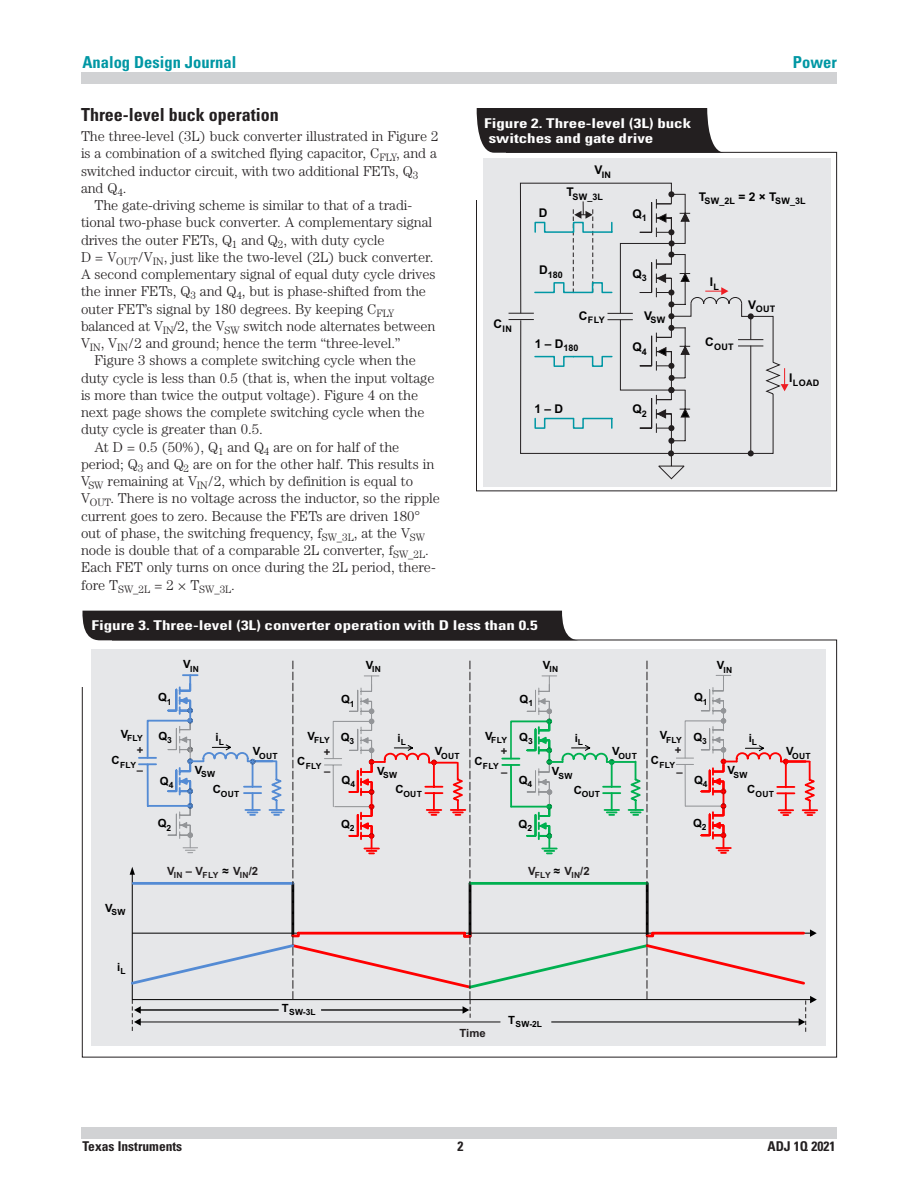
<style>
.page{position:relative;width:918px;height:1188px;background:#fff}
.page>*{position:absolute;margin:0;border:0;box-sizing:border-box;transform-origin:0 0}
.t1{font:700 condensed 18px "Univers";color:#231f20}
.t2{font:700 condensed 16.5px "Univers";color:#0097a4}
.t3{font:300 14.25px "Century";letter-spacing:-.005em;color:#231f20}
.t4{font:700 condensed 13.5px/15px "Univers";color:#fff;scale:1.26 1}
.t5{font:700 condensed 13.5px "Univers";color:#231f20}
.t6{font:700 12px "Arial";color:#000}
.t7{font:700 11.25px "Arial";color:#000}
.t8{font:700 11.25px/20.4px "Arial";color:#231f20}
.t9{font:700 9px "Arial";letter-spacing:.035em;color:#000}
.t10{font:700 8.4px/18.5px "Arial";letter-spacing:.035em;color:#000}
.t11{font:700 8.4px "Arial";letter-spacing:.035em;color:#231f20}
.s1{color:#000}
</style>
<div class="page">
<div style="left:81px;top:1127px;width:756px;height:11px;background:#d1d2d4"></div>
<div style="left:81px;top:73px;width:756px;height:11px;background:#d1d2d4"></div>
<svg style="left:476px;top:108px;width:249px;height:45px;background:#332f30"></svg>
<div style="left:483px;top:158px;width:348px;height:329px;background:#e6e7e9"></div>
<svg style="left:782px;top:368px;width:7px;height:23px"></svg>
<svg style="left:508px;top:312px;width:274px;height:168px"></svg>
<svg style="left:668px;top:450px;width:6px;height:6px"></svg>
<hr style="left:750px;top:346px;width:1px;height:107px;background:#231f20">
<svg style="left:748px;top:450px;width:6px;height:6px"></svg>
<svg style="left:520px;top:182px;width:254px;height:262px"></svg>
<div style="left:82px;top:611px;width:498px;height:29px;background:#231f20"></div>
<div style="left:91px;top:650px;width:735px;height:396px;background:#e6e7e9"></div>
<svg style="left:129px;top:660px;width:689px;height:372px"></svg>
<p class="t2" style="left:82px;top:52px;width:155px">Analog Design Journal</p>
<p class="t2" style="left:793px;top:52px;width:46px">Power</p>
<p class="t1" style="left:81px;top:104px;width:199px">Three-level buck operation</p>
<p class="t3" style="left:81px;top:128px;width:359px">The three-level (3L) buck converter illustrated in Figure 2</p>
<p class="t3" style="left:81px;top:145px;width:357px">is a combination of a switched flying capacitor, C<sub>FLY</sub>, and a</p>
<p class="t3" style="left:81px;top:163px;width:339px">switched inductor circuit, with two additional FETs, Q<sub>3</sub></p>
<p class="t3" style="left:81px;top:180px;width:47px">and Q<sub>4</sub>.</p>
<p class="t3" style="left:94px;top:197px;width:319px">The gate-driving scheme is similar to that of a tradi-</p>
<p class="t3" style="left:81px;top:214px;width:353px">tional two-phase buck converter. A complementary signal</p>
<p class="t3" style="left:81px;top:232px;width:305px">drives the outer FETs, Q<sub>1</sub> and Q<sub>2</sub>, with duty cycle</p>
<p class="t3" style="left:81px;top:249px;width:354px">D = V<sub>OUT</sub>/V<sub>IN</sub>, just like the two-level (2L) buck converter.</p>
<p class="t3" style="left:81px;top:266px;width:356px">A second complementary signal of equal duty cycle drives</p>
<p class="t3" style="left:81px;top:283px;width:347px">the inner FETs, Q<sub>3</sub> and Q<sub>4</sub>, but is phase-shifted from the</p>
<p class="t3" style="left:81px;top:301px;width:315px">outer FET’s signal by 180 degrees. By keeping C<sub>FLY</sub></p>
<p class="t3" style="left:81px;top:318px;width:356px">balanced at V<sub>IN</sub>/2, the V<sub>SW</sub> switch node alternates between</p>
<p class="t3" style="left:81px;top:335px;width:321px">V<sub>IN</sub>, V<sub>IN</sub>/2 and ground; hence the term “three-level.”</p>
<p class="t3" style="left:94px;top:352px;width:323px">Figure 3 shows a complete switching cycle when the</p>
<p class="t3" style="left:81px;top:370px;width:355px">duty cycle is less than 0.5 (that is, when the input voltage</p>
<p class="t3" style="left:81px;top:387px;width:339px">is more than twice the output voltage). Figure 4 on the</p>
<p class="t3" style="left:81px;top:404px;width:345px">next page shows the complete switching cycle when the</p>
<p class="t3" style="left:81px;top:421px;width:183px">duty cycle is greater than 0.5.</p>
<p class="t3" style="left:94px;top:439px;width:306px">At D = 0.5 (50%), Q<sub>1</sub> and Q<sub>4</sub> are on for half of the</p>
<p class="t3" style="left:81px;top:456px;width:355px">period; Q<sub>3</sub> and Q<sub>2</sub> are on for the other half. This results in</p>
<p class="t3" style="left:81px;top:473px;width:334px">V<sub>SW</sub> remaining at V<sub>IN</sub>/2, which by definition is equal to</p>
<p class="t3" style="left:81px;top:490px;width:361px">V<sub>OUT</sub>. There is no voltage across the inductor, so the ripple</p>
<p class="t3" style="left:81px;top:508px;width:341px">current goes to zero. Because the FETs are driven 180°</p>
<p class="t3" style="left:81px;top:525px;width:346px">out of phase, the switching frequency, f<sub>SW_3L</sub>, at the V<sub>SW</sub></p>
<p class="t3" style="left:81px;top:542px;width:349px">node is double that of a comparable 2L converter, f<sub>SW_2L</sub>.</p>
<p class="t3" style="left:81px;top:559px;width:356px">Each FET only turns on once during the 2L period, there-</p>
<p class="t3" style="left:81px;top:577px;width:155px">fore T<sub>SW_2L</sub> = 2 × T<sub>SW_3L</sub>.</p>
<p class="t4" style="left:489px;top:115px;width:162px;text-indent:-4px">Figure 2. Three-level (3L) buck switches and gate drive</p>
<p class="t9" style="left:595px;top:171px;width:18px"><sup>V</sup>IN</p>
<p class="t9" style="left:567px;top:193px;width:38px"><sup>T</sup>SW_3L</p>
<p class="t6" style="left:699px;top:192px;width:9px">T</p>
<p class="t6" style="left:738px;top:192px;width:9px">=</p>
<p class="t9" style="left:705px;top:198px;width:103px">SW_2L <sup>2</sup> <sup>×</sup> <sup>T</sup>SW_3L</p>
<p class="t6" style="left:539px;top:209px;width:10px">D</p>
<p class="t6" style="left:632px;top:209px;width:16px">Q<sub>1</sub></p>
<p class="t9" style="left:539px;top:271px;width:25px"><sup>D</sup>180</p>
<p class="t6" style="left:632px;top:269px;width:16px">Q<sub>3</sub></p>
<p class="t6" style="left:710px;top:277px;width:11px">I<sub>L</sub></p>
<p class="t9" style="left:748px;top:306px;width:29px"><sup>V</sup>OUT</p>
<p class="t9" style="left:579px;top:317px;width:27px"><sup>C</sup>FLY</p>
<p class="t9" style="left:644px;top:317px;width:23px"><sup>V</sup>SW</p>
<p class="t9" style="left:494px;top:325px;width:20px"><sup>C</sup>IN</p>
<p class="t9" style="left:705px;top:343px;width:30px"><sup>C</sup>OUT</p>
<p class="t6" style="left:535px;top:339px;width:45px">1 – D<sub>180</sub></p>
<p class="t6" style="left:632px;top:342px;width:16px">Q<sub>4</sub></p>
<p class="t9" style="left:789px;top:379px;width:32px"><sup>I</sup>LOAD</p>
<p class="t6" style="left:534px;top:404px;width:30px">1–D</p>
<p class="t6" style="left:632px;top:404px;width:16px">Q<sub>2</sub></p>
<p class="t4" style="left:92px;top:618px;width:356px">Figure 3. Three-level (3L) converter operation with D less than 0.5</p>
<p class="t10" style="left:183px;top:660px;width:17px"><sup>V</sup>IN</p>
<p class="t10" style="left:366px;top:661px;width:17px"><sup>V</sup>IN</p>
<p class="t10" style="left:543px;top:661px;width:17px"><sup>V</sup>IN</p>
<p class="t10" style="left:717px;top:661px;width:17px"><sup>V</sup>IN</p>
<p class="t7" style="left:158px;top:693px;width:15px">Q<sub>1</sub></p>
<p class="t7" style="left:341px;top:695px;width:15px">Q<sub>1</sub></p>
<p class="t7" style="left:520px;top:694px;width:15px">Q<sub>1</sub></p>
<p class="t7" style="left:694px;top:693px;width:15px">Q<sub>1</sub></p>
<p class="t10" style="left:121px;top:730px;width:24px"><sup>V</sup>FLY</p>
<p class="t8" style="left:137px;top:741px;width:8px">+ –</p>
<p class="t10" style="left:112px;top:756px;width:26px"><sup>C</sup>FLY</p>
<p class="t7" style="left:158px;top:732px;width:15px">Q<sub>3</sub></p>
<p class="t7" style="left:160px;top:776px;width:15px">Q<sub>4</sub></p>
<p class="t7" style="left:216px;top:733px;width:10px">i<sub>L</sub></p>
<p class="t10" style="left:195px;top:766px;width:22px"><sup>V</sup>SW</p>
<p class="t10" style="left:213px;top:785px;width:28px"><sup>C</sup>OUT</p>
<p class="t10" style="left:253px;top:747px;width:26px"><sup>V</sup>OUT</p>
<p class="t10" style="left:308px;top:731px;width:24px"><sup>V</sup>FLY</p>
<p class="t8" style="left:324px;top:744px;width:8px;line-height:19.2px">+ –</p>
<p class="t10" style="left:297px;top:757px;width:26px"><sup>C</sup>FLY</p>
<p class="t7" style="left:341px;top:733px;width:15px">Q<sub>3</sub></p>
<p class="t7" style="left:342px;top:775px;width:15px">Q<sub>4</sub></p>
<p class="t7" style="left:398px;top:733px;width:10px">i<sub>L</sub></p>
<p class="t10" style="left:396px;top:767px;width:28px;text-indent:-18px"><sup>V</sup>SW<br><sup>C</sup>OUT</p>
<p class="t10" style="left:435px;top:747px;width:26px"><sup>V</sup>OUT</p>
<p class="t10" style="left:485px;top:731px;width:24px"><sup>V</sup>FLY</p>
<p class="t8" style="left:501px;top:741px;width:8px;line-height:21.1px">+ –</p>
<p class="t10" style="left:474px;top:757px;width:26px"><sup>C</sup>FLY</p>
<p class="t7" style="left:519px;top:733px;width:15px">Q<sub>3</sub></p>
<p class="t7" style="left:519px;top:775px;width:15px">Q<sub>4</sub></p>
<p class="t7" style="left:575px;top:733px;width:10px">i<sub>L</sub></p>
<p class="t10" style="left:552px;top:767px;width:22px"><sup>V</sup>SW</p>
<p class="t10" style="left:574px;top:785px;width:28px"><sup>C</sup>OUT</p>
<p class="t10" style="left:612px;top:747px;width:26px"><sup>V</sup>OUT</p>
<p class="t10" style="left:660px;top:731px;width:24px"><sup>V</sup>FLY</p>
<p class="t8" style="left:675px;top:740px;width:9px;line-height:22.4px">+ –</p>
<p class="t10" style="left:651px;top:756px;width:26px"><sup>C</sup>FLY</p>
<p class="t7" style="left:693px;top:733px;width:15px">Q<sub>3</sub></p>
<p class="t7" style="left:694px;top:775px;width:15px">Q<sub>4</sub></p>
<p class="t7" style="left:749px;top:734px;width:10px">i<sub>L</sub></p>
<p class="t10" style="left:727px;top:766px;width:22px"><sup>V</sup>SW</p>
<p class="t10" style="left:747px;top:785px;width:28px"><sup>C</sup>OUT</p>
<p class="t10" style="left:786px;top:747px;width:26px"><sup>V</sup>OUT</p>
<p class="t7" style="left:158px;top:819px;width:15px">Q<sub>2</sub></p>
<p class="t7" style="left:341px;top:819px;width:15px">Q<sub>2</sub></p>
<p class="t7" style="left:519px;top:820px;width:15px">Q<sub>2</sub></p>
<p class="t7" style="left:693px;top:819px;width:15px">Q<sub>2</sub></p>
<p class="t8" style="left:167px;top:862px;width:37px">V –V</p>
<p class="t8" style="left:222px;top:862px;width:37px"><span class="s1">≈</span> V /2</p>
<p class="t11" style="left:174px;top:872px;width:10px">IN</p>
<p class="t11" style="left:203px;top:872px;width:17px">FLY</p>
<p class="t11" style="left:240px;top:872px;width:10px">IN</p>
<p class="t8" style="left:528px;top:862px;width:9px">V</p>
<p class="t8" style="left:554px;top:862px;width:37px"><span class="s1">≈</span> V /2</p>
<p class="t11" style="left:535px;top:872px;width:17px">FLY</p>
<p class="t11" style="left:571px;top:872px;width:10px">IN</p>
<p class="t10" style="left:105px;top:904px;width:22px"><sup>V</sup>SW</p>
<p class="t7" style="left:117px;top:962px;width:10px">i<sub>L</sub></p>
<p class="t10" style="left:282px;top:1004px;width:35px"><sup>T</sup>SW-3L</p>
<p class="t8" style="left:460px;top:1023px;width:28px">Time</p>
<p class="t10" style="left:508px;top:1016px;width:35px"><sup>T</sup>SW-2L</p>
<p class="t5" style="left:82px;top:1138px;width:101px">Texas Instruments</p>
<p class="t5" style="left:458px;top:1138px;width:7px">2</p>
<p class="t5" style="left:767px;top:1138px;width:70px">ADJ 1Q 2021</p>
</div>
